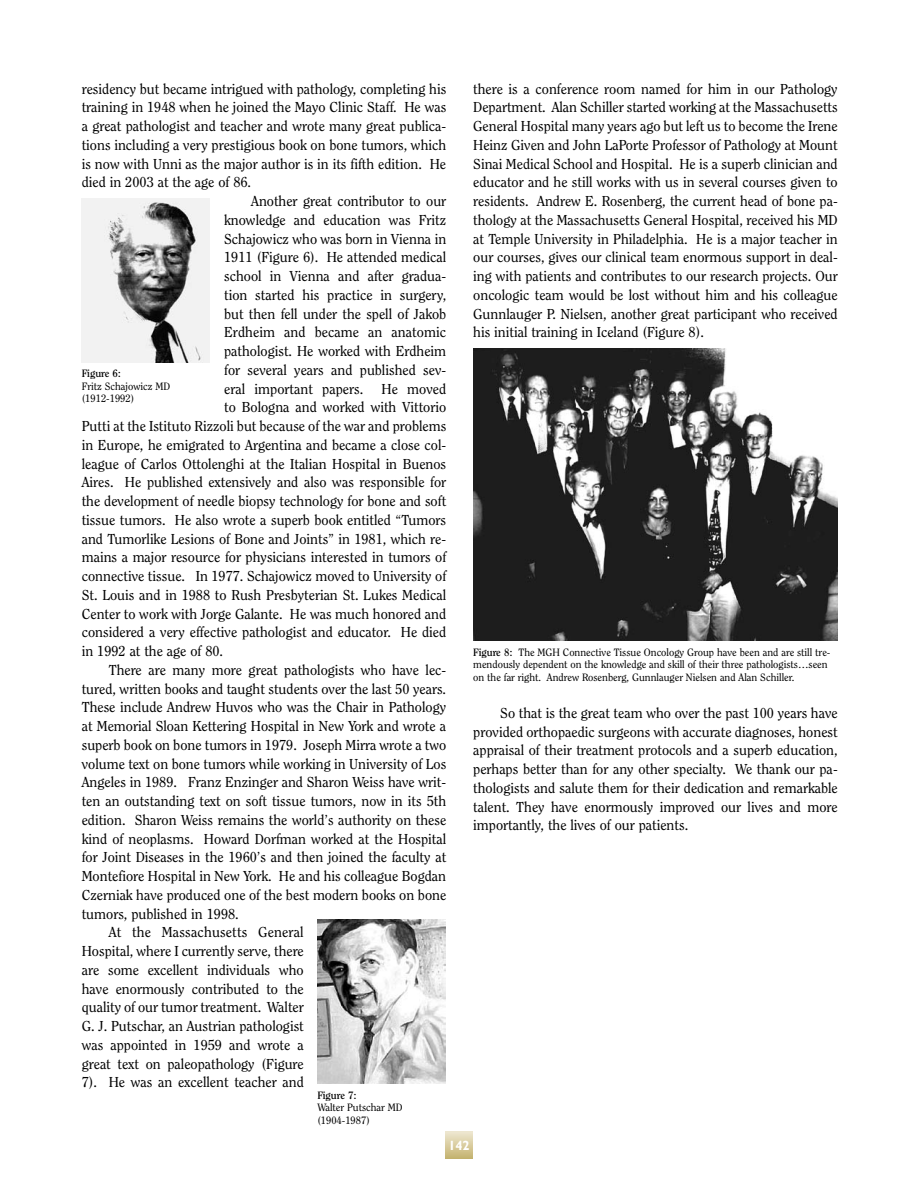
<style>
.page{position:relative;width:918px;height:1188px;background:#fff}
.page>*{position:absolute;margin:0;border:0;box-sizing:border-box;transform-origin:0 0}
.t1{font:14.25px/18.8px "Clearface IT Cby BT";color:#000;text-align:justify}
.t2{font:700 13.5px "Gill Sans";color:#fff;scale:.95 1}
.t3{font:10.5px/12.6px "Clearface IT Cby BT";color:#000}
.t4{font:700 10.5px "Clearface IT Cby BT";color:#000}
.s1{font-weight:700}
</style>
<div class="page">
<svg style="left:446px;top:1132px;width:26px;height:27px"></svg>
<img style="left:82px;top:198px;width:128px;height:164px">
<img style="left:317px;top:920px;width:128px;height:164px">
<img style="left:473px;top:348px;width:365px;height:293px">
<p class="t1" style="left:82px;top:79px;width:366px">residency but became intrigued with pathology, completing his</p>
<p class="t1" style="left:82px;top:98px;width:366px">training in 1948 when he joined the Mayo Clinic Staff. He was</p>
<p class="t1" style="left:82px;top:116px;width:366px">a great pathologist and teacher and wrote many great publica-</p>
<p class="t1" style="left:82px;top:135px;width:366px">tions including a very prestigious book on bone tumors, which</p>
<p class="t1" style="left:82px;top:154px;width:366px">is now with Unni as the major author is in its fifth edition. He</p>
<p class="t1" style="left:82px;top:173px;width:171px">died in 2003 at the age of 86.</p>
<p class="t1" style="left:251px;top:191px;width:197px">Another great contributor to our</p>
<p class="t1" style="left:224px;top:210px;width:224px">knowledge and education was Fritz</p>
<p class="t1" style="left:224px;top:229px;width:224px">Schajowicz who was born in Vienna in</p>
<p class="t1" style="left:224px;top:248px;width:224px">1911 (Figure 6). He attended medical</p>
<p class="t1" style="left:224px;top:266px;width:224px">school in Vienna and after gradua-</p>
<p class="t1" style="left:224px;top:285px;width:224px">tion started his practice in surgery,</p>
<p class="t1" style="left:224px;top:304px;width:224px">but then fell under the spell of Jakob</p>
<p class="t1" style="left:224px;top:323px;width:224px">Erdheim and became an anatomic</p>
<p class="t1" style="left:224px;top:341px;width:224px">pathologist. He worked with Erdheim</p>
<p class="t1" style="left:224px;top:360px;width:224px">for several years and published sev-</p>
<p class="t1" style="left:224px;top:379px;width:141px">eral important papers.</p>
<p class="t1" style="left:382px;top:379px;width:66px">He moved</p>
<p class="t1" style="left:224px;top:398px;width:224px">to Bologna and worked with Vittorio</p>
<p class="t1" style="left:82px;top:416px;width:366px">Putti at the Istituto Rizzoli but because of the war and problems</p>
<p class="t1" style="left:82px;top:435px;width:366px">in Europe, he emigrated to Argentina and became a close col-</p>
<p class="t1" style="left:82px;top:454px;width:366px">league of Carlos Ottolenghi at the Italian Hospital in Buenos</p>
<p class="t1" style="left:82px;top:473px;width:366px">Aires. He published extensively and also was responsible for</p>
<p class="t1" style="left:82px;top:491px;width:366px">the development of needle biopsy technology for bone and soft</p>
<p class="t1" style="left:82px;top:510px;width:366px">tissue tumors. He also wrote a superb book entitled “Tumors</p>
<p class="t1" style="left:82px;top:529px;width:366px">and Tumorlike Lesions of Bone and Joints” in 1981, which re-</p>
<p class="t1" style="left:82px;top:548px;width:366px">mains a major resource for physicians interested in tumors of</p>
<p class="t1" style="left:82px;top:566px;width:366px">connective tissue. In 1977. Schajowicz moved to University of</p>
<p class="t1" style="left:82px;top:585px;width:366px">St. Louis and in 1988 to Rush Presbyterian St. Lukes Medical</p>
<p class="t1" style="left:82px;top:604px;width:366px">Center to work with Jorge Galante. He was much honored and</p>
<p class="t1" style="left:82px;top:623px;width:366px">considered a very effective pathologist and educator. He died</p>
<p class="t1" style="left:82px;top:641px;width:143px">in 1992 at the age of 80.</p>
<p class="t1" style="left:109px;top:660px;width:339px">There are many more great pathologists who have lec-</p>
<p class="t1" style="left:82px;top:679px;width:366px">tured, written books and taught students over the last 50 years.</p>
<p class="t1" style="left:82px;top:698px;width:366px">These include Andrew Huvos who was the Chair in Pathology</p>
<p class="t1" style="left:82px;top:716px;width:366px">at Memorial Sloan Kettering Hospital in New York and wrote a</p>
<p class="t1" style="left:82px;top:735px;width:366px">superb book on bone tumors in 1979. Joseph Mirra wrote a two</p>
<p class="t1" style="left:82px;top:754px;width:366px">volume text on bone tumors while working in University of Los</p>
<p class="t1" style="left:82px;top:773px;width:366px">Angeles in 1989. Franz Enzinger and Sharon Weiss have writ-</p>
<p class="t1" style="left:82px;top:791px;width:366px">ten an outstanding text on soft tissue tumors, now in its 5th</p>
<p class="t1" style="left:82px;top:810px;width:366px">edition. Sharon Weiss remains the world’s authority on these</p>
<p class="t1" style="left:82px;top:829px;width:366px">kind of neoplasms. Howard Dorfman worked at the Hospital</p>
<p class="t1" style="left:82px;top:848px;width:366px">for Joint Diseases in the 1960’s and then joined the faculty at</p>
<p class="t1" style="left:82px;top:866px;width:366px">Montefiore Hospital in New York. He and his colleague Bogdan</p>
<p class="t1" style="left:82px;top:885px;width:366px">Czerniak have produced one of the best modern books on bone</p>
<p class="t1" style="left:82px;top:904px;width:159px">tumors, published in 1998.</p>
<p class="t1" style="left:109px;top:923px;width:197px">At the Massachusetts General</p>
<p class="t1" style="left:82px;top:941px;width:224px">Hospital, where I currently serve, there</p>
<p class="t1" style="left:82px;top:960px;width:224px">are some excellent individuals who</p>
<p class="t1" style="left:82px;top:979px;width:224px">have enormously contributed to the</p>
<p class="t1" style="left:82px;top:998px;width:224px">quality of our tumor treatment. Walter</p>
<p class="t1" style="left:82px;top:1016px;width:224px">G. J. Putschar, an Austrian pathologist</p>
<p class="t1" style="left:82px;top:1035px;width:224px">was appointed in 1959 and wrote a</p>
<p class="t1" style="left:82px;top:1054px;width:224px">great text on paleopathology (Figure</p>
<p class="t1" style="left:82px;top:1073px;width:224px">7). He was an excellent teacher and</p>
<p class="t4" style="left:82px;top:367px;width:41px">Figure 6:</p>
<p class="t3" style="left:82px;top:380px;width:90px">Fritz Schajowicz MD (1912-1992)</p>
<p class="t4" style="left:317px;top:1089px;width:41px">Figure 7:</p>
<p class="t3" style="left:317px;top:1101px;width:87px">Walter Putschar MD (1904-1987)</p>
<p class="t1" style="left:473px;top:79px;width:366px">there is a conference room named for him in our Pathology Department. Alan Schiller started working at the Massachusetts General Hospital many years ago but left us to become the Irene Heinz Given and John LaPorte Professor of Pathology at Mount Sinai Medical School and Hospital. He is a superb clinician and educator and he still works with us in several courses given to residents. Andrew E. Rosenberg, the current head of bone pa&shy;thology at the Massachusetts General Hospital, received his MD at Temple University in Philadelphia. He is a major teacher in our courses, gives our clinical team enormous support in deal&shy;ing with patients and contributes to our research projects. Our oncologic team would be lost without him and his colleague Gunnlauger P. Nielsen, another great participant who received his initial training in Iceland (Figure 8).</p>
<p class="t3" style="left:473px;top:645px;width:359px"><span class="s1">Figure 8:</span> The MGH Connective Tissue Oncology Group have been and are still tre&shy;mendously dependent on the knowledge and skill of their three pathologists…seen on the far right. Andrew Rosenberg, Gunnlauger Nielsen and Alan Schiller.</p>
<p class="t1" style="left:473px;top:703px;width:366px;text-indent:27px">So that is the great team who over the past 100 years have provided orthopaedic surgeons with accurate diagnoses, honest appraisal of their treatment protocols and a superb education, perhaps better than for any other specialty. We thank our pa&shy;thologists and salute them for their dedication and remarkable talent. They have enormously improved our lives and more importantly, the lives of our patients.</p>
<p class="t2" style="left:448px;top:1137px;width:22px">142</p>
</div>
